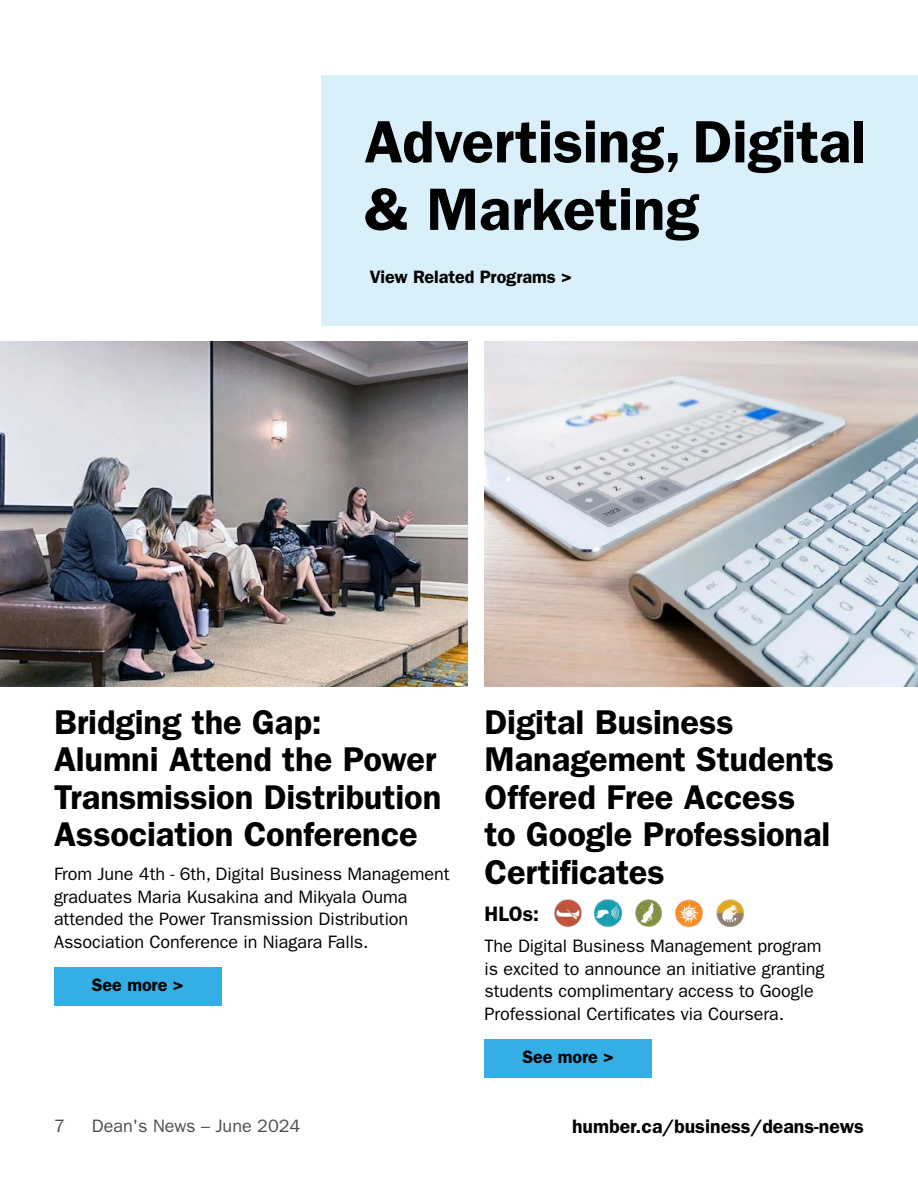
<style>
.page{position:relative;width:918px;height:1188px;background:#fff}
.page>*{position:absolute;margin:0;border:0;box-sizing:border-box;transform-origin:0 0}
.t1{font:600 60px/67.5px "ITC Franklin Gothic Std";letter-spacing:-.005em;color:#000}
.subheading_-_h2{font:600 34.5px/37.5px "ITC Franklin Gothic Std";letter-spacing:-.005em;color:#000}
.t2{font:600 21px "ITC Franklin Gothic Std";color:#000}
.t3{font:600 19.5px "ITC Franklin Gothic Std";color:#000}
.body_-_p{font:18px/22.5px "ITC Franklin Gothic Std";letter-spacing:-.005em;color:#000}
.body_links_-_p{font:600 18px "ITC Franklin Gothic Std";letter-spacing:-.005em;color:#000}
.t4{font:18px "ITC Franklin Gothic Std";color:#4d4d4f}
</style>
<div class="page">
<img style="left:0;top:341px;width:468px;height:346px">
<img style="left:484px;top:341px;width:434px;height:346px">
<div style="left:321px;top:76px;width:597px;height:250px;background:#d9f0fa"></div>
<div style="left:54px;top:967px;width:167px;height:39px;background:#33afe6"></div>
<div style="left:484px;top:1039px;width:168px;height:39px;background:#33afe6"></div>
<img style="left:554px;top:899px;width:28px;height:28px">
<img style="left:635px;top:899px;width:27px;height:28px">
<img style="left:594px;top:899px;width:28px;height:28px">
<img style="left:675px;top:899px;width:28px;height:29px">
<img style="left:716px;top:899px;width:28px;height:28px">
<h1 class="t1" style="left:365px;top:108px;width:504px">Advertising, Digital &amp; Marketing</h1>
<p class="body_links_-_p" style="left:370px;top:266px;width:204px">View Related Programs &gt;</p>
<h2 class="subheading_-_h2" style="left:54px;top:703px;width:389px">Bridging the Gap:<br>Alumni Attend the Power<br>Transmission Distribution<br>Association Conference</h2>
<p class="body_-_p" style="left:54px;top:863px;width:397px">From June 4th - 6th, Digital Business Management graduates Maria Kusakina and Mikyala Ouma attended the Power Transmission Distribution Association Conference in Niagara Falls.</p>
<p class="body_links_-_p" style="left:92px;top:975px;width:93px">See more &gt;</p>
<h2 class="subheading_-_h2" style="left:484px;top:703px;width:351px">Digital Business<br>Management Students<br>Offered Free Access to Google Professional<br>Certificates</h2>
<p class="t2" style="left:484px;top:901px;width:56px">HLOs:</p>
<p class="body_-_p" style="left:484px;top:935px;width:341px">The Digital Business Management program is excited to announce an initiative granting students complimentary access to Google Professional Certificates via Coursera.</p>
<p class="body_links_-_p" style="left:522px;top:1047px;width:93px">See more &gt;</p>
<p class="t4" style="left:54px;top:1115px;width:12px">7</p>
<p class="t4" style="left:92px;top:1115px;width:210px">Dean's News – June 2024</p>
<p class="t3" style="left:572px;top:1115px;width:293px">humber.ca/business/deans-news</p>
</div>
